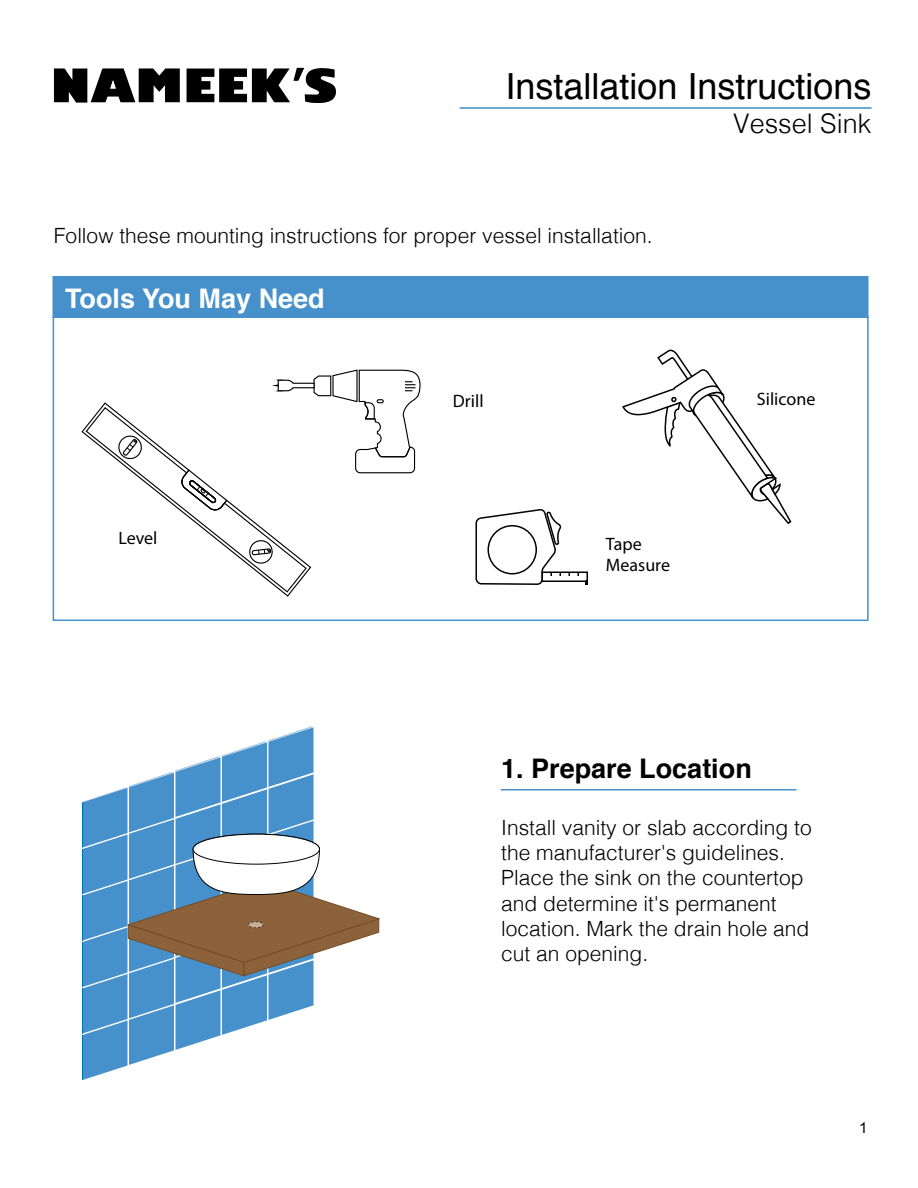
<style>
.page{position:relative;width:918px;height:1188px;background:#fff}
.page>*{position:absolute;margin:0;border:0;box-sizing:border-box;transform-origin:0 0}
.t1{font:36px "Helvetica";color:#000}
.t2{font:700 27px "Helvetica";color:#000}
.t3{font:700 27px "Helvetica";color:#fff}
.t4{font:300 27px "Helvetica";color:#000}
.t5{font:300 21px/25.2px "Helvetica";color:#000}
.t6{font:18px/21.6px "Myriad Pro";color:#000}
.t7{font:15px "Arial";color:#000}
</style>
<div class="page">
<svg style="left:82px;top:726px;width:298px;height:354px"></svg>
<div style="left:248px;top:922px;width:15px;height:6px;background:#c4b09b;border-radius:50%"></div>
<div style="left:248px;top:921px;width:16px;height:7px;border:1px dashed #000;border-radius:50%"></div>
<div style="left:52px;top:276px;width:816px;height:42px;background:#4690cb"></div>
<div style="left:53px;top:316px;width:816px;height:305px;border:2px solid #4690cb"></div>
<svg style="left:475px;top:509px;width:113px;height:76px"></svg>
<svg style="left:621px;top:349px;width:215px;height:271px"></svg>
<svg style="left:85px;top:369px;width:336px;height:224px"></svg>
<hr style="left:460px;top:107px;width:412px;height:2px;background:#4690cb">
<hr style="left:501px;top:789px;width:295px;height:1px;background:#4690cb">
<svg style="left:54px;top:68px;width:282px;height:35px"></svg>
<h1 class="t1" style="left:505px;top:59px;width:368px">Installation Instructions</h1>
<p class="t4" style="left:733px;top:100px;width:140px">Vessel Sink</p>
<p class="t5" style="left:54px;top:221px;width:600px">Follow these mounting instructions for proper vessel installation.</p>
<p class="t3" style="left:65px;top:276px;width:261px">Tools You May Need</p>
<p class="t6" style="left:118px;top:527px;width:41px">Level</p>
<p class="t6" style="left:453px;top:390px;width:32px">Drill</p>
<p class="t6" style="left:757px;top:388px;width:60px">Silicone</p>
<p class="t6" style="left:606px;top:533px;width:66px">Tape<br>Measure</p>
<p class="t2" style="left:501px;top:746px;width:252px">1. Prepare Location</p>
<p class="t5" style="left:501px;top:814px;width:312px">Install vanity or slab according to the manufacturer's guidelines.<br>Place the sink on the countertop and determine it's permanent location. Mark the drain hole and cut an opening.</p>
<p class="t7" style="left:859px;top:1118px;width:10px">1</p>
</div>
